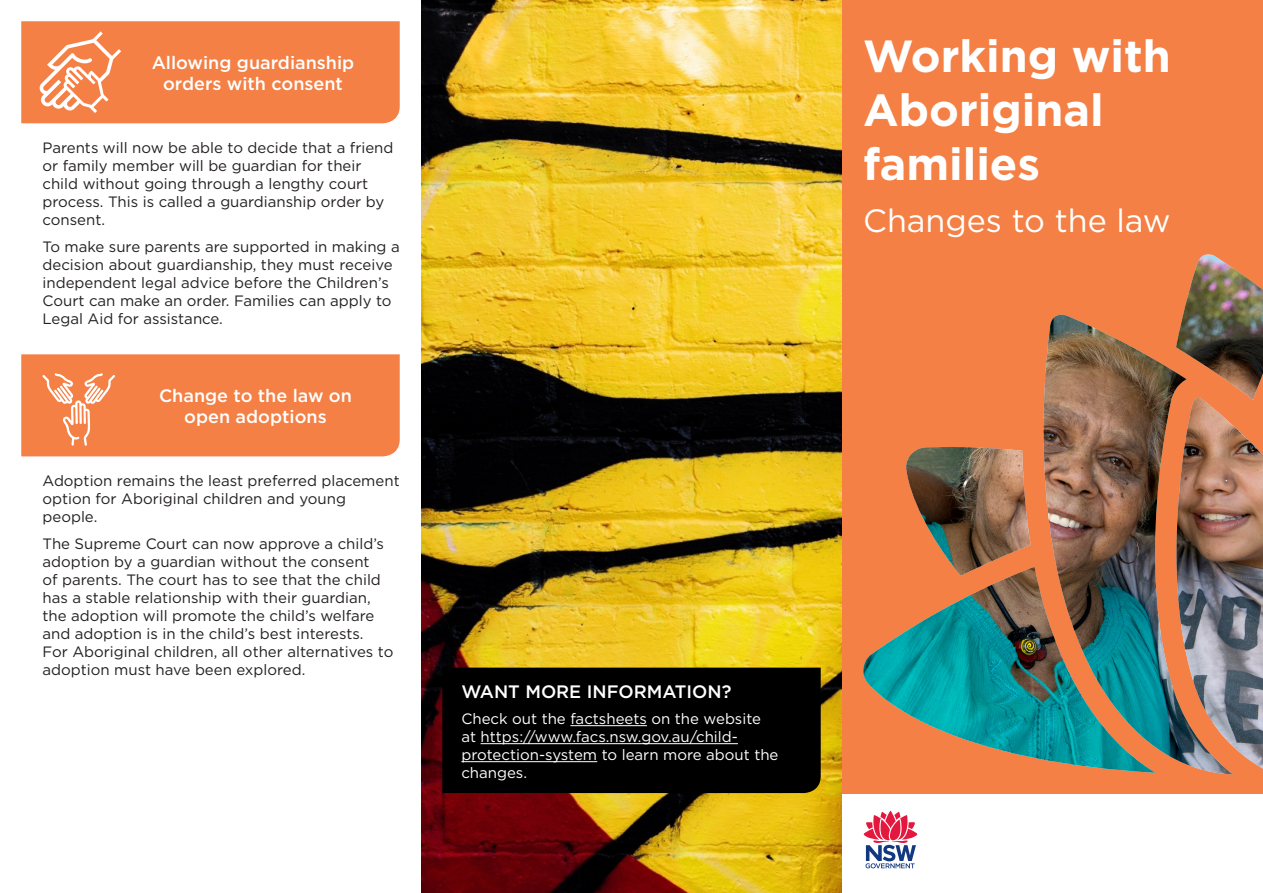
<style>
.page{position:relative;width:1263px;height:893px;background:#fff}
.page>*{position:absolute;margin:0;border:0;box-sizing:border-box;transform-origin:0 0}
.t1{font:700 45px/54px "Gotham";color:#fff}
.t2{font:32.25px "Gotham";color:#fff}
.t3{font:500 18px/21.6px "Gotham";color:#fff;text-align:center}
.t4{font:15px/18px "Gotham";color:#231f20}
.t5{font:15px/18px "Gotham";color:#fff}
</style>
<div class="page">
<img style="left:421px;top:0;width:421px;height:893px">
<div style="left:842px;top:0;width:421px;height:793px;background:#f48045"></div>
<img style="left:1043px;top:315px;width:133px;height:458px">
<img style="left:1176px;top:254px;width:87px;height:521px">
<img style="left:1176px;top:255px;width:87px;height:145px">
<img style="left:906px;top:447px;width:125px;height:120px">
<img style="left:863px;top:567px;width:292px;height:206px">
<svg style="left:863px;top:810px;width:55px;height:58px"></svg>
<div style="left:442px;top:668px;width:379px;height:125px;background:#000"></div>
<hr style="left:570px;top:725px;width:77px;height:1px;background:#fff">
<hr style="left:481px;top:743px;width:257px;height:1px;background:#fff">
<hr style="left:461px;top:761px;width:136px;height:1px;background:#fff">
<div style="left:21px;top:354px;width:379px;height:102px;background:#f48045"></div>
<svg style="left:21px;top:21px;width:379px;height:102px;background:#f4864d"></svg>
<p class="t3" style="left:152px;top:51px;width:204px">Allowing guardianship orders with consent</p>
<p class="t4" style="left:43px;top:138px;width:352px">Parents will now be able to decide that a friend or family member will be guardian for their child without going through a lengthy court process. This is called a guardianship order by consent.</p>
<p class="t4" style="left:43px;top:237px;width:359px">To make sure parents are supported in making a decision about guardianship, they must receive independent legal advice before the Children’s Court can make an order. Families can apply to Legal Aid for assistance.</p>
<p class="t3" style="left:159px;top:384px;width:194px">Change to the law on open adoptions</p>
<p class="t4" style="left:43px;top:471px;width:359px">Adoption remains the least preferred placement option for Aboriginal children and young people.</p>
<p class="t4" style="left:43px;top:534px;width:352px">The Supreme Court can now approve a child’s adoption by a guardian without the consent<br>of parents. The court has to see that the child has a stable relationship with their guardian, the adoption will promote the child’s welfare and adoption is in the child’s best interests.<br>For Aboriginal children, all other alternatives to adoption must have been explored.</p>
<p class="t3" style="left:461px;top:680px;width:272px">WANT MORE INFORMATION?</p>
<p class="t5" style="left:461px;top:709px;width:319px">Check out the factsheets on the website at https://www.facs.nsw.gov.au/child&shy;protection-system to learn more about the changes.</p>
<p class="t1" style="left:863px;top:29px;width:309px">Working with<br>Aboriginal families</p>
<p class="t2" style="left:863px;top:200px;width:309px">Changes to the law</p>
</div>
